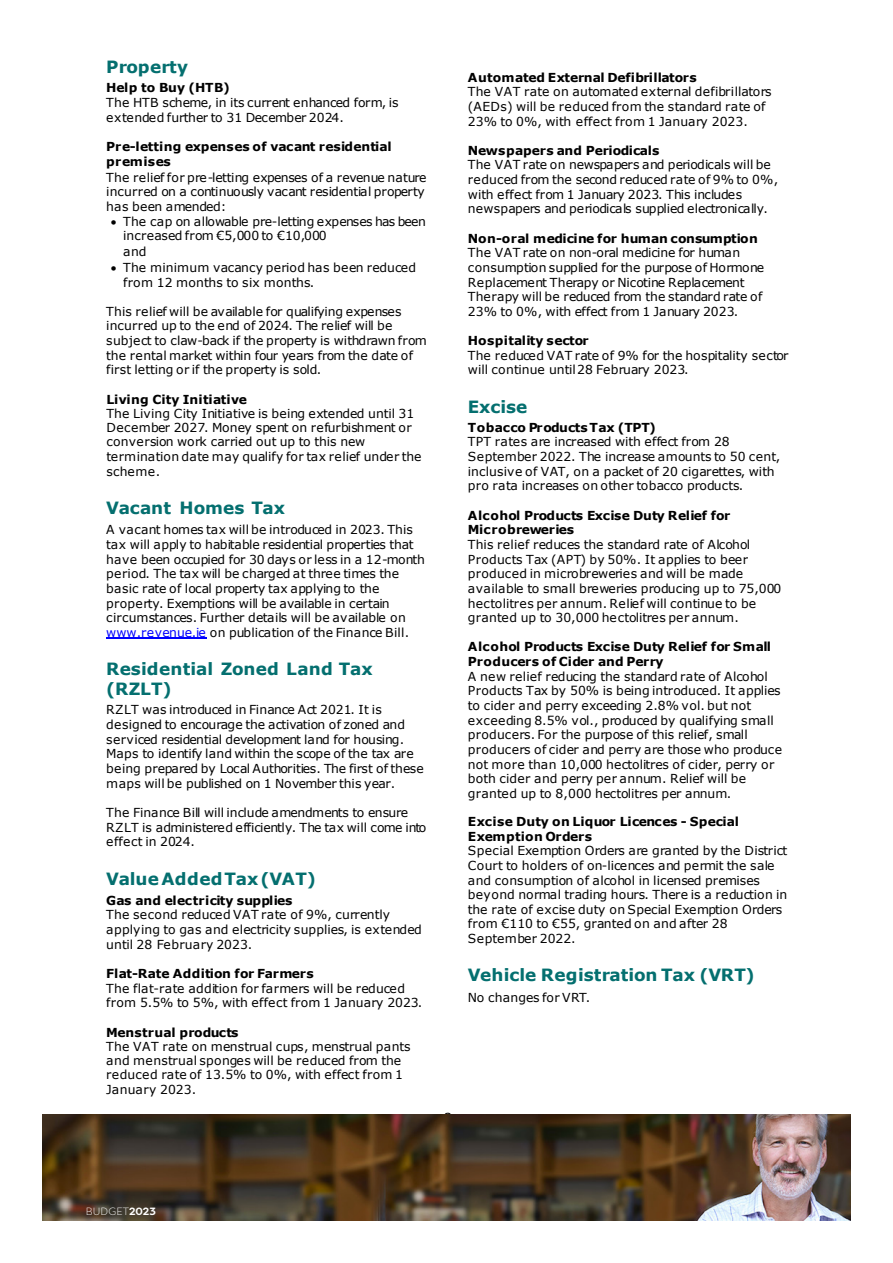
<style>
.page{position:relative;width:893px;height:1263px;background:#fff}
.page>*{position:absolute;margin:0;border:0;box-sizing:border-box;transform-origin:0 0}
.t1{font:700 16.8px/20.2px "Verdana";color:#046f6f}
.t2{font:12.3px/14.7px "Verdana";color:#000}
.t3{font:700 12.3px/14.7px "Verdana";color:#000}
.t4{font:700 12.3px "Verdana";letter-spacing:-.03em;color:#000}
.t5{font:300 10.5px "Filson Pro";letter-spacing:.02em;color:#fff}
.s1{color:#00f}
.s2{font-weight:700}
</style>
<div class="page">
<hr style="left:106px;top:638px;width:101px;height:1px;background:#00f">
<img style="left:43px;top:1114px;width:807px;height:107px">
<h1 class="t1" style="left:106px;top:56px;width:83px">Property</h1>
<p class="t3" style="left:106px;top:80px;width:125px">Help to Buy (HTB)</p>
<p class="t2" style="left:106px;top:96px;width:294px">The HTB scheme, in its current enhanced form, is extended further to 31 December 2024.</p>
<p class="t3" style="left:106px;top:139px;width:287px">Pre-letting expenses of vacant residential premises</p>
<p class="t2" style="left:106px;top:170px;width:322px;text-align:justify">The relief for pre-letting expenses of a revenue nature incurred on a continuously vacant residential property has been amended:</p>
<p class="t2" style="left:123px;top:214px;width:304px;line-height:15.1px;text-indent:-12px">• The cap on allowable pre-letting expenses has been increased from €5,000 to €10,000<br>and</p>
<p class="t2" style="left:123px;top:260px;width:295px;text-indent:-12px">• The minimum vacancy period has been reduced from 12 months to six months.</p>
<p class="t2" style="left:106px;top:304px;width:322px">This relief will be available for qualifying expenses incurred up to the end of 2024. The relief will be subject to claw-back if the property is withdrawn from the rental market within four years from the date of first letting or if the property is sold.</p>
<p class="t3" style="left:106px;top:392px;width:142px">Living City Initiative</p>
<p class="t2" style="left:106px;top:407px;width:309px;line-height:13.5px">The Living City Initiative is being extended until 31<br>December 2027. Money spent on refurbishment or</p>
<p class="t2" style="left:106px;top:434px;width:317px">conversion work carried out up to this new termination date may qualify for tax relief under the scheme.</p>
<h1 class="t1" style="left:106px;top:497px;width:180px">Vacant Homes Tax</h1>
<p class="t2" style="left:106px;top:522px;width:320px">A vacant homes tax will be introduced in 2023. This tax will apply to habitable residential properties that have been occupied for 30 days or less in a 12-month period. The tax will be charged at three times the basic rate of local property tax applying to the property. Exemptions will be available in certain circumstances. Further details will be available on <span class="s1">www.revenue.ie</span> on publication of the Finance Bill.</p>
<h1 class="t1" style="left:106px;top:658px;width:268px">Residential Zoned Land Tax (RZLT)</h1>
<p class="t2" style="left:106px;top:702px;width:319px">RZLT was introduced in Finance Act 2021. It is designed to encourage the activation of zoned and serviced residential development land for housing.<br>Maps to identify land within the scope of the tax are being prepared by Local Authorities. The first of these maps will be published on 1 November this year.</p>
<p class="t2" style="left:106px;top:805px;width:322px">The Finance Bill will include amendments to ensure<br>RZLT is administered efficiently. The tax will come into effect in 2024.</p>
<h1 class="t1" style="left:106px;top:868px;width:211px">ValueAddedTax(VAT)</h1>
<p class="t3" style="left:106px;top:893px;width:188px">Gas and electricity supplies</p>
<p class="t2" style="left:106px;top:907px;width:317px">The second reduced VAT rate of 9%, currently applying to gas and electricity supplies, is extended until 28 February 2023.</p>
<p class="t3" style="left:106px;top:966px;width:209px">Flat-Rate Addition for Farmers</p>
<p class="t2" style="left:106px;top:981px;width:317px">The flat-rate addition for farmers will be reduced from 5.5% to 5%, with effect from 1 January 2023.</p>
<p class="t3" style="left:106px;top:1024px;width:134px">Menstrual products</p>
<p class="t2" style="left:106px;top:1040px;width:306px;line-height:13.5px">The VAT rate on menstrual cups, menstrual pants and menstrual sponges will be reduced from the</p>
<p class="t2" style="left:106px;top:1067px;width:298px">reduced rate of 13.5% to 0%, with effect from 1<br>January 2023.</p>
<p class="t3" style="left:468px;top:70px;width:230px">Automated External Defibrillators</p>
<p class="t2" style="left:468px;top:84px;width:305px">The VAT rate on automated external defibrillators (AEDs) will be reduced from the standard rate of<br>23% to 0%, with effect from 1 January 2023.</p>
<p class="t4" style="left:468px;top:142px;width:193px">Newspapers and Periodicals</p>
<p class="t2" style="left:468px;top:157px;width:312px">The VAT rate on newspapers and periodicals will be reduced from the second reduced rate of 9% to 0%, with effect from 1 January 2023. This includes newspapers and periodicals supplied electronically.</p>
<p class="t3" style="left:468px;top:231px;width:291px">Non-oral medicine for human consumption</p>
<p class="t2" style="left:468px;top:245px;width:298px">The VAT rate on non-oral medicine for human consumption supplied for the purpose of Hormone Replacement Therapy or Nicotine Replacement Therapy will be reduced from the standard rate of 23% to 0%, with effect from 1 January 2023.</p>
<p class="t3" style="left:468px;top:333px;width:122px">Hospitality sector</p>
<p class="t2" style="left:468px;top:348px;width:322px">The reduced VAT rate of 9% for the hospitality sector will continue until28 February 2023.</p>
<h1 class="t1" style="left:468px;top:396px;width:61px">Excise</h1>
<p class="t3" style="left:468px;top:420px;width:190px">Tobacco ProductsTax (TPT)</p>
<p class="t2" style="left:468px;top:434px;width:314px">TPT rates are increased with effect from 28<br>September 2022. The increase amounts to 50 cent, inclusive of VAT, on a packet of 20 cigarettes, with pro rata increases on other tobacco products.</p>
<p class="t3" style="left:468px;top:507px;width:264px">Alcohol Products Excise Duty Relief for<br>Microbreweries</p>
<p class="t2" style="left:468px;top:537px;width:315px">This relief reduces the standard rate of Alcohol Products Tax (APT) by 50%. It applies to beer produced in microbreweries and will be made available to small breweries producing up to 75,000 hectolitres per annum. Relief will continue to be granted up to 30,000 hectolitres per annum.</p>
<p class="t3" style="left:468px;top:639px;width:305px">Alcohol Products Excise Duty Relief for Small<br>Producers of Cider and Perry</p>
<p class="t2" style="left:468px;top:669px;width:316px">A new relief reducing the standard rate of Alcohol Products Tax by 50% is being introduced. It applies to cider and perry exceeding 2.8% vol. but not exceeding 8.5% vol., produced by qualifying small producers. For the purpose of this relief, small producers of cider and perry are those who produce not more than 10,000 hectolitres of cider, perry or both cider and perry per annum. Relief will be granted up to 8,000 hectolitres per annum.</p>
<p class="t3" style="left:468px;top:814px;width:273px">Excise Duty on Liquor Licences - Special<br>Exemption Orders</p>
<p class="t2" style="left:468px;top:843px;width:321px">Special Exemption Orders are granted by the District Court to holders of on-licences and permit the sale and consumption of alcohol in licensed premises beyond normal trading hours. There is a reduction in the rate of excise duty on Special Exemption Orders from €110 to €55, granted on and after 28<br>September 2022.</p>
<h1 class="t1" style="left:468px;top:965px;width:288px">Vehicle Registration Tax (VRT)</h1>
<p class="t2" style="left:468px;top:990px;width:124px">No changes for VRT.</p>
<p class="t2" style="left:444px;top:1110px;width:9px">3</p>
<p class="t5" style="left:86px;top:1204px;width:72px">BUDGET<span class="s2">2023</span></p>
</div>
